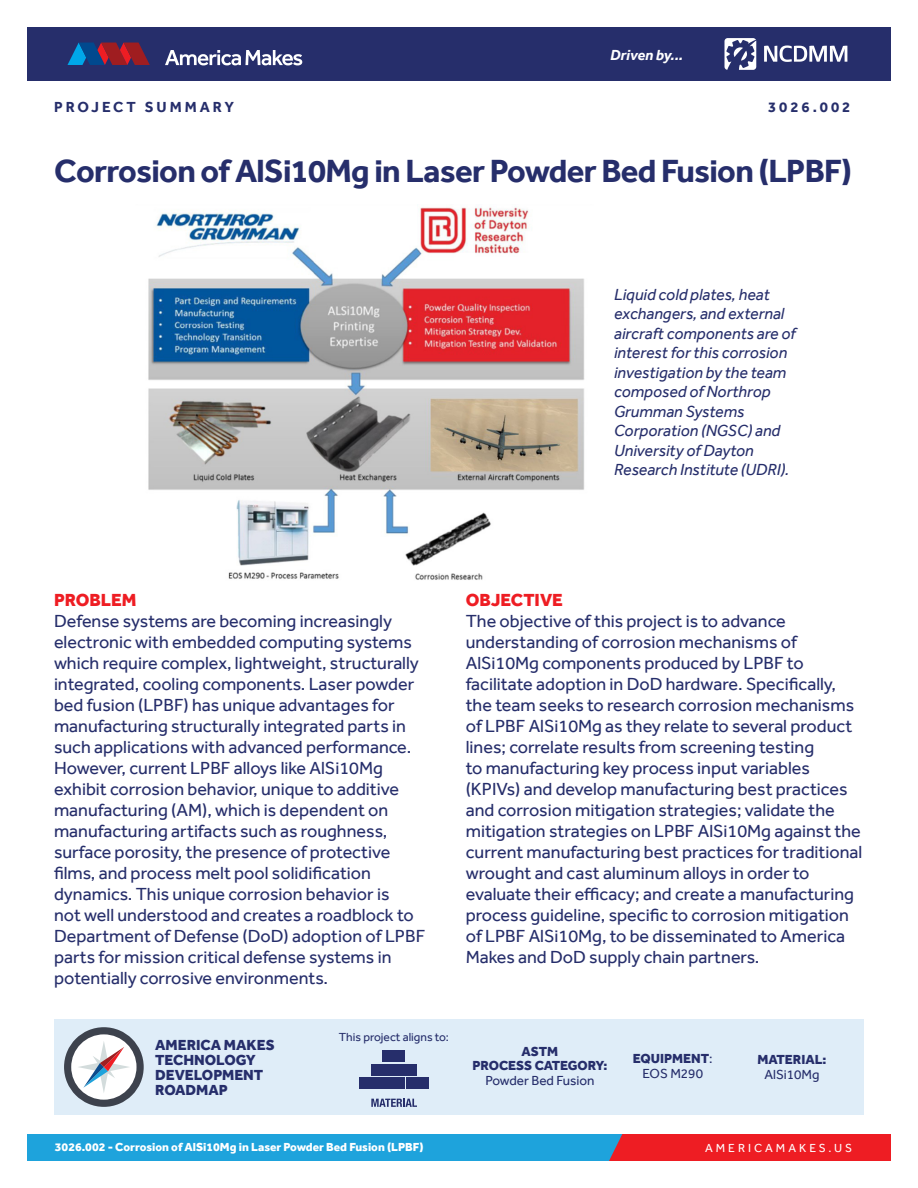
<style>
.page{position:relative;width:918px;height:1188px;background:#fff}
.page>*{position:absolute;margin:0;border:0;box-sizing:border-box;transform-origin:0 0}
._2-Impact_Statement{font:700 33px "Effra";letter-spacing:-.02em;color:#262e6b}
.Body_Copy{font:18px/21px "Effra";color:#262e6b}
.Red_Heading{font:800 18px "Effra";color:#ee1d23}
.t1{font:italic 16.5px/19.5px "Effra";color:#262e6b}
.t2{font:800 15px/15px "Effra";color:#262e6b}
.t3{font:700 15px "Effra";letter-spacing:.2em;color:#262e6b}
.t4{font:italic 700 15px "Effra";color:#fff}
.Footer-ASTM___Mat_l{font:800 13.5px/15px "Effra";color:#262e6b;text-align:center}
.Footer-ASTM___Mat_l-2{font:13.5px "Effra";color:#262e6b}
.Footer-Pg1_white_Pro{font:800 12px "Effra";color:#fff}
.t5{font:12px "Effra";color:#262e6b}
.t6{font:12px "Effra";letter-spacing:.25em;color:#fff}
.s1{font-weight:400}
</style>
<div class="page">
<div style="left:27px;top:1134px;width:840px;height:27px;background:#1ea3dc"></div>
<div style="left:609px;top:1134px;width:282px;height:27px;background:#ee1d23"></div>
<div style="left:27px;top:27px;width:864px;height:54px;background:#262e6b"></div>
<svg style="left:67px;top:43px;width:83px;height:22px"></svg>
<svg style="left:165px;top:50px;width:137px;height:15px"></svg>
<svg style="left:764px;top:45px;width:83px;height:17px"></svg>
<svg style="left:724px;top:38px;width:32px;height:32px"></svg>
<div style="left:54px;top:1020px;width:810px;height:95px;background:#dfedf8"></div>
<div style="left:383px;top:1050px;width:22px;height:12px;background:#262e6b"></div>
<div style="left:371px;top:1064px;width:22px;height:11px;background:#262e6b"></div>
<div style="left:383px;top:1077px;width:22px;height:12px;background:#262e6b"></div>
<div style="left:395px;top:1064px;width:22px;height:11px;background:#262e6b"></div>
<div style="left:407px;top:1077px;width:22px;height:12px;background:#262e6b"></div>
<div style="left:359px;top:1077px;width:22px;height:12px;background:#262e6b"></div>
<svg style="left:371px;top:1099px;width:46px;height:8px"></svg>
<svg style="left:64px;top:1027px;width:80px;height:80px"></svg>
<img style="left:148px;top:207px;width:437px;height:373px">
<p class="t3" style="left:54px;top:99px;width:182px">PROJECT SUMMARY</p>
<p class="t4" style="left:610px;top:46px;width:74px">Driven by...</p>
<p class="t3" style="left:768px;top:99px;width:84px">3026.002</p>
<p class="_2-Impact_Statement" style="left:54px;top:151px;width:800px">Corrosion of AlSi10Mg in Laser Powder Bed Fusion (LPBF)</p>
<p class="t1" style="left:614px;top:284px;width:183px">Liquid cold plates, heat exchangers, and external aircraft components are of interest for this corrosion investigation by the team composed of Northrop<br>Grumman Systems<br>Corporation (NGSC) and<br>University of Dayton<br>Research Institute (UDRI).</p>
<p class="Red_Heading" style="left:54px;top:589px;width:84px">PROBLEM</p>
<p class="Body_Copy" style="left:54px;top:610px;width:373px">Defense systems are becoming increasingly electronic with embedded computing systems which require complex, lightweight, structurally integrated, cooling components. Laser powder bed fusion (LPBF) has unique advantages for manufacturing structurally integrated parts in such applications with advanced performance.<br>However, current LPBF alloys like AlSi10Mg exhibit corrosion behavior, unique to additive manufacturing (AM), which is dependent on manufacturing artifacts such as roughness, surface porosity, the presence of protective films, and process melt pool solidification dynamics. This unique corrosion behavior is<br>not well understood and creates a roadblock to Department of Defense (DoD) adoption of LPBF parts for mission critical defense systems in potentially corrosive environments.</p>
<p class="Red_Heading" style="left:466px;top:589px;width:99px">OBJECTIVE</p>
<p class="Body_Copy" style="left:466px;top:610px;width:398px">The objective of this project is to advance understanding of corrosion mechanisms of AlSi10Mg components produced by LPBF to facilitate adoption in DoD hardware. Specifically, the team seeks to research corrosion mechanisms of LPBF AlSi10Mg as they relate to several product lines; correlate results from screening testing<br>to manufacturing key process input variables (KPIVs) and develop manufacturing best practices and corrosion mitigation strategies; validate the mitigation strategies on LPBF AlSi10Mg against the current manufacturing best practices for traditional wrought and cast aluminum alloys in order to evaluate their efficacy; and create a manufacturing process guideline, specific to corrosion mitigation of LPBF AlSi10Mg, to be disseminated to America Makes and DoD supply chain partners.</p>
<p class="t2" style="left:155px;top:1037px;width:121px">AMERICA MAKES<br>TECHNOLOGY<br>DEVELOPMENT<br>ROADMAP</p>
<p class="t5" style="left:339px;top:1030px;width:112px">This project aligns to:</p>
<p class="Footer-ASTM___Mat_l" style="left:472px;top:1045px;width:136px;line-height:13.5px">ASTM<br>PROCESS CATEGORY:</p>
<p class="Footer-ASTM___Mat_l-2" style="left:485px;top:1072px;width:111px">Powder Bed Fusion</p>
<p class="Footer-ASTM___Mat_l" style="left:633px;top:1051px;width:81px">EQUIPMENT<span class="s1">:<br>EOS M290</span></p>
<p class="Footer-ASTM___Mat_l" style="left:758px;top:1052px;width:70px">MATERIAL:<br><span class="s1">AlSi10Mg</span></p>
<p class="Footer-Pg1_white_Pro" style="left:55px;top:1140px;width:370px">3026.002 - Corrosion of AlSi10Mg in Laser Powder Bed Fusion (LPBF)</p>
<p class="t6" style="left:705px;top:1140px;width:149px">AMERICAMAKES.US</p>
</div>
